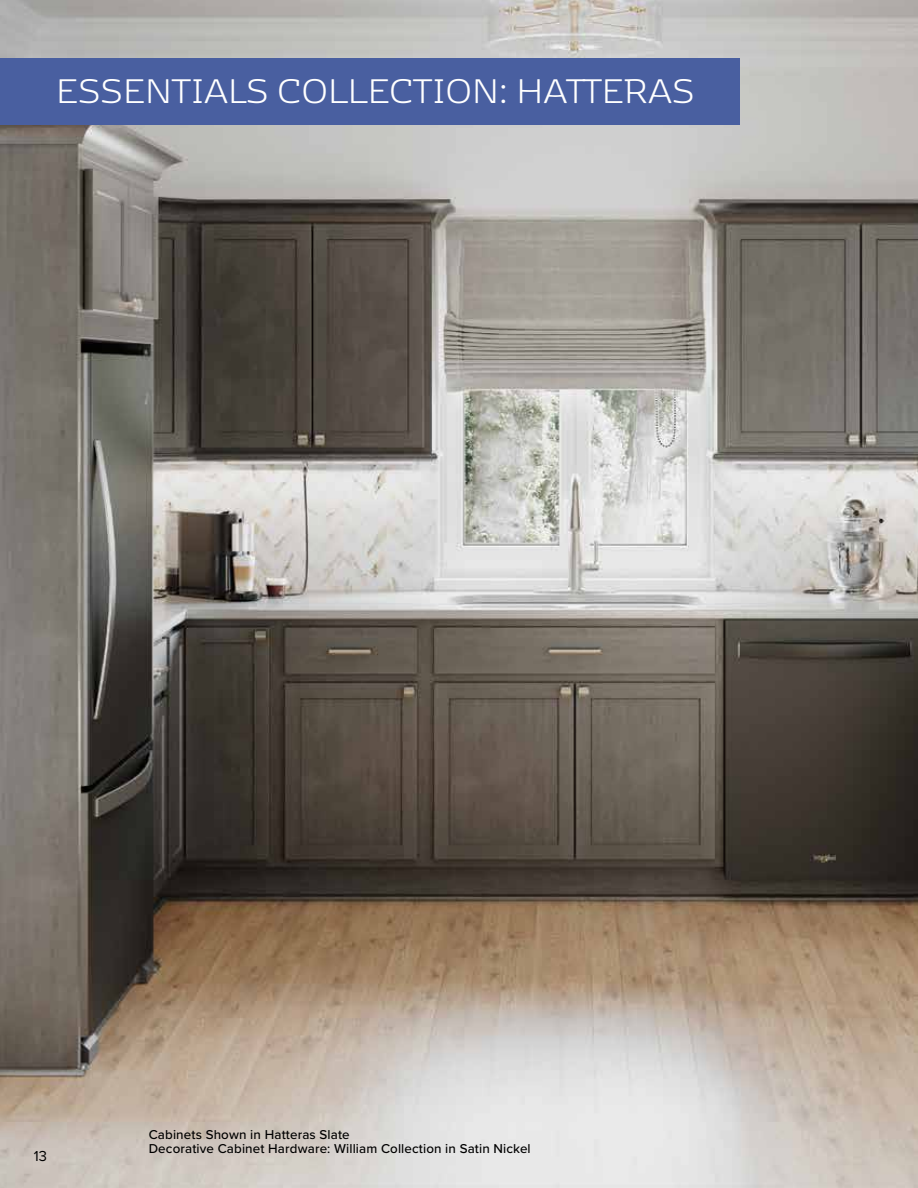
<style>
.page{position:relative;width:918px;height:1188px;background:#fff}
.page>*{position:absolute;margin:0;border:0;box-sizing:border-box;transform-origin:0 0}
.t1{font:300 40.35px "Kobenhavn";color:#fff}
.t2{font:15px "Proxima Nova";color:#000}
.t3{font:500 13.35px/14.9px "Proxima Nova";letter-spacing:.01em;color:#000}
</style>
<div class="page">
<img style="left:0;top:0;width:918px;height:1188px">
<div style="left:0;top:58px;width:740px;height:67px;background:#495fa0"></div>
<h1 class="t1" style="left:56px;top:64px;width:640px">ESSENTIALS COLLECTION: HATTERAS</h1>
<p class="t2" style="left:27px;top:1145px;width:15px">13</p>
<p class="t2" style="left:34px;top:1145px;width:15px">13</p>
<p class="t3" style="left:149px;top:1126px;width:383px">Cabinets Shown in Hatteras Slate<br>Decorative Cabinet Hardware: William Collection in Satin Nickel</p>
</div>
